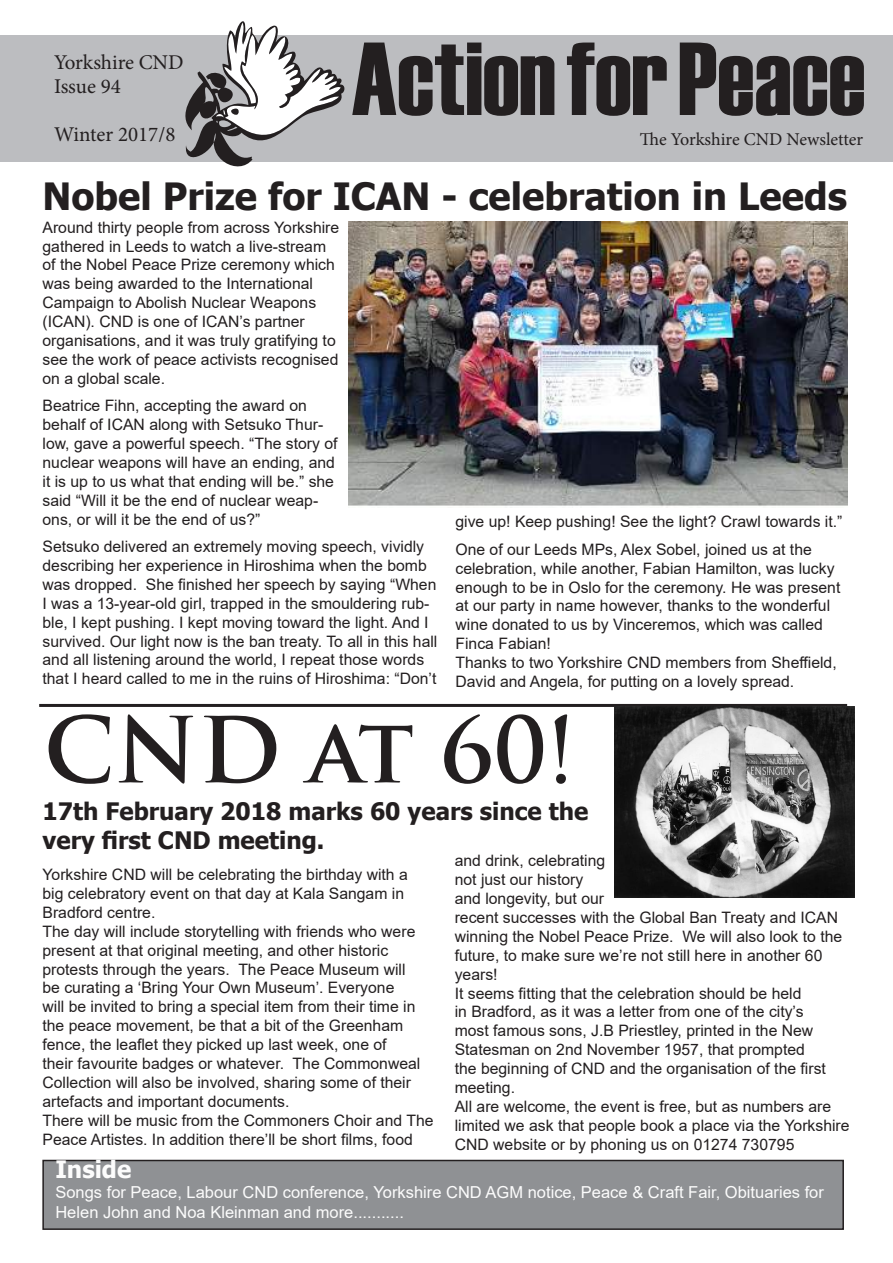
<style>
.page{position:relative;width:893px;height:1263px;background:#fff}
.page>*{position:absolute;margin:0;border:0;box-sizing:border-box;transform-origin:0 0}
.t1{font:103.5px "Haettenschweiler";color:#231f20}
.t2{font:700 88.5px "Trajan Pro";color:#231f20}
.t3{font:700 37.5px "Tahoma";color:#231f20}
.t4{font:700 24px/28.8px "Tahoma";color:#231f20}
.t5{font:700 24px "Tahoma";color:#fcfcfc}
.t6{font:21px/24px "Minion Pro";color:#231f20}
.t7{font:18px "Minion Pro";color:#231f20}
.t8{font:16.5px/19.8px "Arial";color:#fcfcfc}
.t9{font:15.75px/18.9px "Arial";color:#231f20}
</style>
<div class="page">
<div style="left:0;top:36px;width:893px;height:126px;background:#bcbdc0"></div>
<svg style="left:185px;top:21px;width:159px;height:145px"></svg>
<div style="left:43px;top:1160px;width:800px;height:69px;background:#8f9194"></div>
<div style="left:42px;top:1160px;width:802px;height:70px;border:2px solid #231f20"></div>
<hr style="left:39px;top:704px;width:808px;height:3px;background:#231f20">
<img style="left:615px;top:707px;width:240px;height:190px">
<img style="left:349px;top:221px;width:498px;height:285px">
<h3 class="t6" style="left:54px;top:51px;width:131px">Yorkshire CND<br>Issue 94</h3>
<h3 class="t6" style="left:54px;top:123px;width:123px">Winter 2017/8</h3>
<h1 class="t1" style="left:352px;top:20px;width:515px">Action for Peace</h1>
<p class="t7" style="left:640px;top:127px;width:225px">The Yorkshire CND Newsletter</p>
<h3 class="t3" style="left:43px;top:170px;width:806px">Nobel Prize for ICAN - celebration in Leeds</h3>
<p class="t9" style="left:43px;top:217px;width:298px">Around thirty people from across Yorkshire gathered in Leeds to watch a live-stream of the Nobel Peace Prize ceremony which was being awarded to the International Campaign to Abolish Nuclear Weapons (ICAN). CND is one of ICAN’s partner organisations, and it was truly gratifying to see the work of peace activists recognised on a global scale.</p>
<p class="t9" style="left:43px;top:396px;width:297px">Beatrice Fihn, accepting the award on behalf of ICAN along with Setsuko Thur&shy;low, gave a powerful speech. “The story of nuclear weapons will have an ending, and it is up to us what that ending will be.” she said “Will it be the end of nuclear weap&shy;ons, or will it be the end of us?”</p>
<p class="t9" style="left:43px;top:537px;width:396px">Setsuko delivered an extremely moving speech, vividly describing her experience in Hiroshima when the bomb was dropped. She finished her speech by saying “When I was a 13-year-old girl, trapped in the smouldering rub&shy;ble, I kept pushing. I kept moving toward the light. And I survived. Our light now is the ban treaty. To all in this hall and all listening around the world, I repeat those words that I heard called to me in the ruins of Hiroshima: “Don’t</p>
<p class="t9" style="left:455px;top:508px;width:388px;line-height:27.5px">give up! Keep pushing! See the light? Crawl towards it.”<br>One of our Leeds MPs, Alex Sobel, joined us at the</p>
<p class="t9" style="left:455px;top:558px;width:386px">celebration, while another, Fabian Hamilton, was lucky enough to be in Oslo for the ceremony. He was present at our party in name however, thanks to the wonderful wine donated to us by Vinceremos, which was called Finca Fabian!<br>Thanks to two Yorkshire CND members from Sheffield, David and Angela, for putting on a lovely spread.</p>
<h2 class="t2" style="left:44px;top:695px;width:533px">CND at 60!</h2>
<h3 class="t4" style="left:43px;top:798px;width:547px">17th February 2018 marks 60 years since the very first CND meeting.</h3>
<p class="t9" style="left:43px;top:865px;width:392px">Yorkshire CND will be celebrating the birthday with a<br>big celebratory event on that day at Kala Sangam in Bradford centre.<br>The day will include storytelling with friends who were present at that original meeting, and other historic protests through the years. The Peace Museum will<br>be curating a ‘Bring Your Own Museum’. Everyone<br>will be invited to bring a special item from their time in the peace movement, be that a bit of the Greenham fence, the leaflet they picked up last week, one of<br>their favourite badges or whatever. The Commonweal Collection will also be involved, sharing some of their artefacts and important documents.<br>There will be music from the Commoners Choir and The Peace Artistes. In addition there’ll be short films, food</p>
<p class="t9" style="left:455px;top:851px;width:396px">and drink, celebrating<br>not just our history<br>and longevity, but our<br>recent successes with the Global Ban Treaty and ICAN winning the Nobel Peace Prize. We will also look to the future, to make sure we’re not still here in another 60 years!<br>It seems fitting that the celebration should be held<br>in Bradford, as it was a letter from one of the city’s<br>most famous sons, J.B Priestley, printed in the New Statesman on 2nd November 1957, that prompted<br>the beginning of CND and the organisation of the first meeting.<br>All are welcome, the event is free, but as numbers are limited we ask that people book a place via the Yorkshire CND website or by phoning us on 01274 730795</p>
<h3 class="t5" style="left:55px;top:1152px;width:77px">Inside</h3>
<p class="t8" style="left:55px;top:1182px;width:770px">Songs for Peace, Labour CND conference, Yorkshire CND AGM notice, Peace &amp; Craft Fair, Obituaries for<br>Helen John and Noa Kleinman and more...........</p>
</div>
